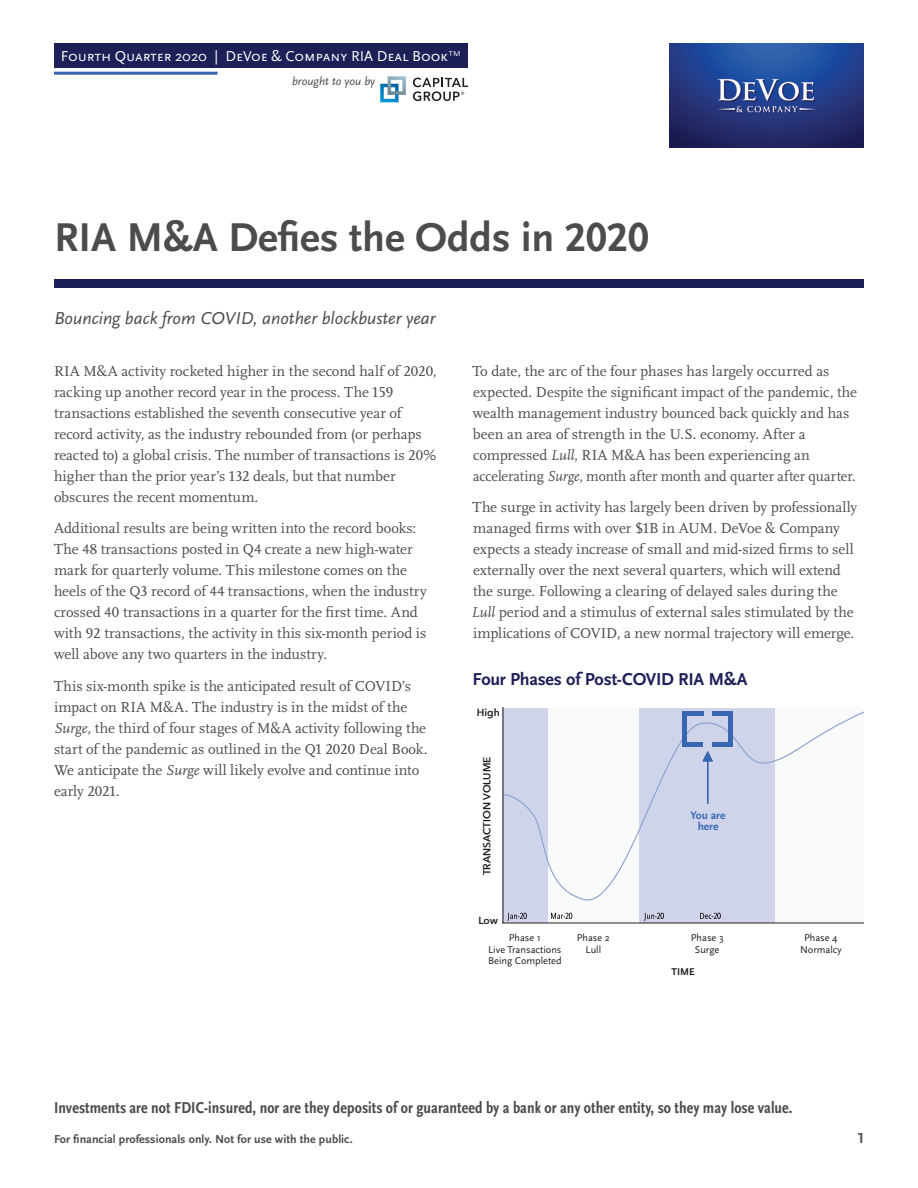
<style>
.page{position:relative;width:918px;height:1188px;background:#fff}
.page>*{position:absolute;margin:0;border:0;box-sizing:border-box;transform-origin:0 0}
.t1{font:700 42px "Scala Sans OT";color:#4b4c4d}
.t2{font:italic 18px "Scala Sans OT";color:#4b4c4d}
.t3{font:700 18px "Scala Sans OT";letter-spacing:-.015em;color:#1d1f57}
.t4{font:700 condensed 16.5px "Scala Sans OT";letter-spacing:.005em;color:#4b4c4d}
.t5{font:15px/21px "Scala OT";color:#4b4c4d}
.t6{font:15px "Scala Sans OT";letter-spacing:-.005em;color:#fff}
.t7{font:700 15px "Scala Sans OT";color:#4b4c4d}
.t8{font:700 12px "Scala Sans OT";letter-spacing:.005em;color:#4b4c4d}
.t9{font:italic 12px "Scala Sans OT";color:#4b4c4d}
.t10{font:700 11.4px/11.4px "Scala Sans OT";color:#3767b1;text-align:center}
.t11{font:10.35px/11.4px "Scala Sans OT";color:#211d1e;text-align:center}
.t12{font:600 10.35px "Avenir Next LT Com";color:#211d1e}
.t13{font:700 10.35px "Scala Sans OT";color:#211d1e}
.s1{font-weight:300}
.s2{font-style:italic}
</style>
<div class="page">
<img style="left:670px;top:43px;width:194px;height:104px">
<div style="left:54px;top:43px;width:414px;height:25px;background:#1d1f57"></div>
<hr style="left:54px;top:72px;width:164px;height:3px;background:#3866b1">
<div style="left:54px;top:279px;width:810px;height:9px;background:#1d1f57"></div>
<div style="left:548px;top:708px;width:91px;height:215px;background:#f9fafa"></div>
<div style="left:639px;top:708px;width:136px;height:215px;background:#d0d4eb"></div>
<div style="left:775px;top:708px;width:89px;height:215px;background:#f9fafa"></div>
<div style="left:502px;top:708px;width:46px;height:215px;background:#d0d4eb"></div>
<svg style="left:503px;top:710px;width:361px;height:203px"></svg>
<hr style="left:683px;top:711px;width:4px;height:36px;background:#3767b1">
<div style="left:683px;top:711px;width:20px;height:5px;background:#3767b1"></div>
<div style="left:683px;top:742px;width:20px;height:5px;background:#3767b1"></div>
<div style="left:712px;top:711px;width:21px;height:5px;background:#3767b1"></div>
<div style="left:728px;top:711px;width:5px;height:36px;background:#3767b1"></div>
<hr style="left:712px;top:743px;width:21px;height:4px;background:#3767b1">
<hr style="left:502px;top:708px;width:1px;height:215px;background:#211d1e">
<hr style="left:502px;top:923px;width:362px;height:1px;background:#211d1e">
<svg style="left:703px;top:751px;width:10px;height:53px"></svg>
<svg style="left:507px;top:913px;width:20px;height:8px"></svg>
<svg style="left:551px;top:913px;width:21px;height:6px"></svg>
<svg style="left:644px;top:913px;width:20px;height:8px"></svg>
<svg style="left:700px;top:913px;width:21px;height:6px"></svg>
<svg style="left:413px;top:78px;width:55px;height:23px"></svg>
<svg style="left:380px;top:76px;width:26px;height:26px"></svg>
<p class="t6" style="left:61px;top:48px;width:402px">Fourth Quarter 2020 | DeVoe &amp; Company RIA Deal Book<span class="s1">™</span></p>
<p class="t9" style="left:292px;top:75px;width:85px">brought to you by</p>
<h1 class="t1" style="left:54px;top:214px;width:596px">RIA M&amp;A Defies the Odds in 2020</h1>
<p class="t2" style="left:54px;top:308px;width:383px">Bouncing back from COVID, another blockbuster year</p>
<p class="t5" style="left:54px;top:361px;width:384px">RIA M&amp;A activity rocketed higher in the second half of 2020, racking up another record year in the process. The 159 transactions established the seventh consecutive year of record activity, as the industry rebounded from (or perhaps reacted to) a global crisis. The number of transactions is 20% higher than the prior year’s 132 deals, but that number obscures the recent momentum.</p>
<p class="t5" style="left:54px;top:518px;width:374px">Additional results are being written into the record books:<br>The 48 transactions posted in Q4 create a new high-water mark for quarterly volume. This milestone comes on the heels of the Q3 record of 44 transactions, when the industry crossed 40 transactions in a quarter for the first time. And with 92 transactions, the activity in this six-month period is well above any two quarters in the industry.</p>
<p class="t5" style="left:54px;top:676px;width:375px">This six-month spike is the anticipated result of COVID’s impact on RIA M&amp;A. The industry is in the midst of the <span class="s2">Surge</span>, the third of four stages of M&amp;A activity following the start of the pandemic as outlined in the Q1 2020 Deal Book.<br>We anticipate the <span class="s2">Surge</span> will likely evolve and continue into early 2021.</p>
<p class="t5" style="left:472px;top:361px;width:386px">To date, the arc of the four phases has largely occurred as expected. Despite the significant impact of the pandemic, the wealth management industry bounced back quickly and has been an area of strength in the U.S. economy. After a compressed <span class="s2">Lull</span>, RIA M&amp;A has been experiencing an accelerating <span class="s2">Surge</span>, month after month and quarter after quarter.</p>
<p class="t5" style="left:472px;top:497px;width:387px">The surge in activity has largely been driven by professionally managed firms with over $1B in AUM. DeVoe &amp; Company expects a steady increase of small and mid-sized firms to sell externally over the next several quarters, which will extend the surge. Following a clearing of delayed sales during the <span class="s2">Lull</span> period and a stimulus of external sales stimulated by the implications of COVID, a new normal trajectory will emerge.</p>
<p class="t3" style="left:472px;top:669px;width:277px">Four Phases of Post-COVID RIA M&amp;A</p>
<p class="t12" style="left:477px;top:706px;width:24px">High</p>
<p class="t12" style="left:481px;top:875px;width:121px;rotate:-90deg">TRANSACTION VOLUME</p>
<p class="t12" style="left:478px;top:914px;width:21px">Low</p>
<p class="t11" style="left:488px;top:932px;width:75px">Phase 1<br>Live Transactions<br>Being Completed</p>
<p class="t11" style="left:577px;top:932px;width:35px">Phase 2<br>Lull</p>
<p class="t10" style="left:691px;top:809px;width:36px">You are here</p>
<p class="t11" style="left:691px;top:932px;width:34px">Phase 3<br>Surge</p>
<p class="t11" style="left:800px;top:932px;width:43px">Phase 4<br>Normalcy</p>
<p class="t13" style="left:672px;top:966px;width:25px">TIME</p>
<p class="t4" style="left:54px;top:1099px;width:740px">Investments are not FDIC-insured, nor are they deposits of or guaranteed by a bank or any other entity, so they may lose value.</p>
<p class="t8" style="left:54px;top:1132px;width:300px">For financial professionals only. Not for use with the public.</p>
<p class="t7" style="left:858px;top:1130px;width:8px">1</p>
</div>
